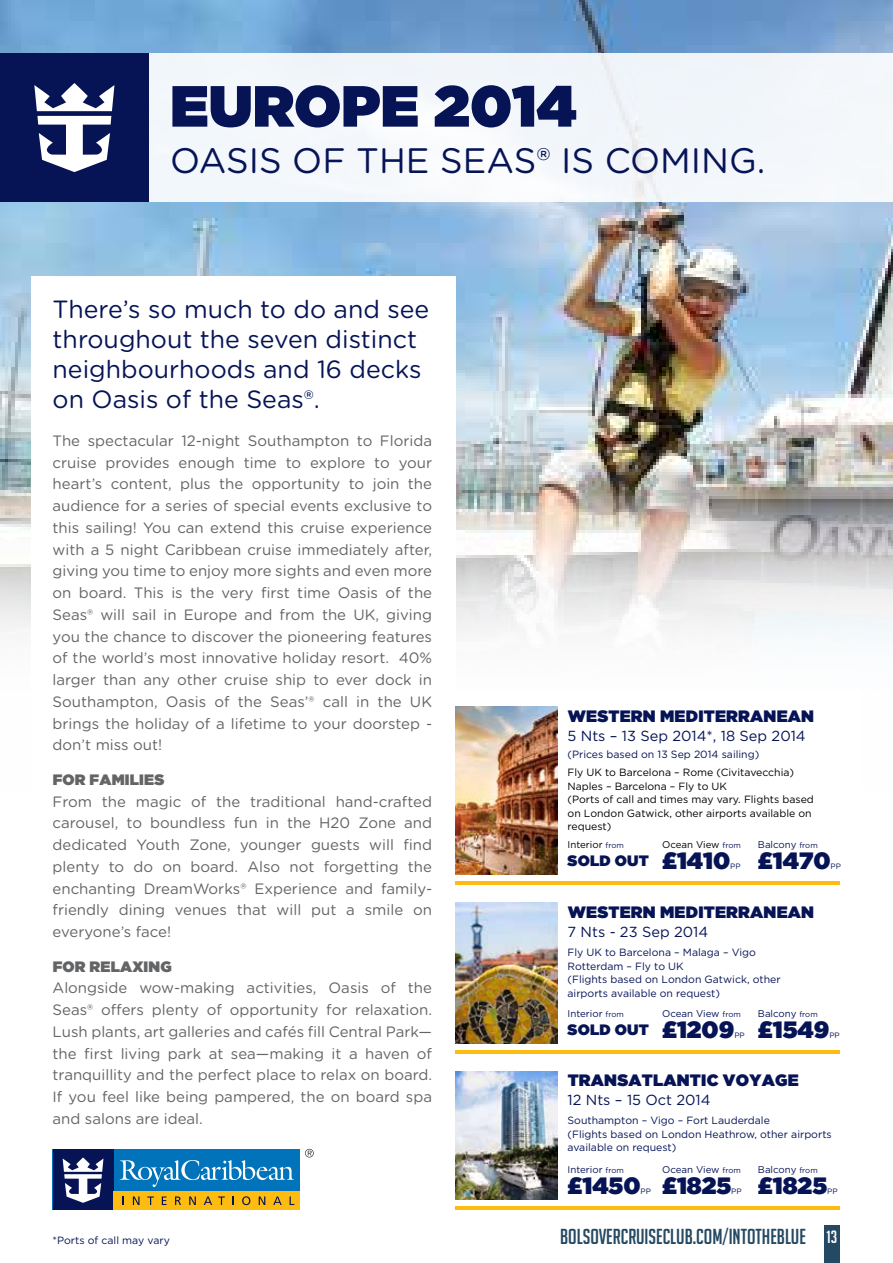
<style>
.page{position:relative;width:893px;height:1263px;background:#fff}
.page>*{position:absolute;margin:0;border:0;box-sizing:border-box;transform-origin:0 0}
.t1{font:57.9px "Gotham Ultra";color:#061456}
.t2{font:35.4px "Gotham Rounded";color:#061456}
.t3{font:24.9px/29.8px "Gotham Rounded";color:#061456}
.t4{font:23.55px "Gotham Ultra";color:#061456}
.t5{font:21.15px "Big Noodle Titling";color:#244962}
.t6{font:16.5px "Gotham Ultra";letter-spacing:.015em;color:#061456}
.t7{font:15px/21.8px "Gotham Rounded";color:#636466;text-align:justify}
.t8{font:15px "Gotham Ultra";letter-spacing:.015em;color:#636466}
.t9{font:15px "Gotham Ultra";letter-spacing:.015em;color:#061456}
.t10{font:14.55px "Gotham";color:#061456}
.t11{font:10.5px/13.5px "Gotham";color:#061456}
.t12{font:10.5px/13.5px "Gotham";color:#000}
.t13{font:9.75px "Gotham";color:#061456}
.t14{font:9.75px "Gotham";color:#000}
.t15{font:7.8px "Gotham";color:#061456}
.s1{font-size:7.8px}
.s2{font-size:7.8px;color:#061456}
.s3{font-size:17.4px;color:#fff}
</style>
<div class="page">
<div style="left:824px;top:1225px;width:16px;height:38px;background:#244962"></div>
<img style="left:0;top:0;width:893px;height:492px">
<svg style="left:0;top:492px;width:893px;height:143px"></svg>
<div style="left:136px;top:53px;width:757px;height:149px;background:#f3f7fb"></div>
<div style="left:0;top:53px;width:149px;height:149px;background:#061456"></div>
<svg style="left:34px;top:83px;width:80px;height:89px"></svg>
<div style="left:31px;top:276px;width:424px;height:934px;background:#fff"></div>
<div style="left:53px;top:1149px;width:247px;height:61px;background:#0073bb"></div>
<div style="left:53px;top:1149px;width:61px;height:61px;background:#061456"></div>
<div style="left:114px;top:1191px;width:186px;height:19px;background:#febc11"></div>
<svg style="left:133px;top:1196px;width:7px;height:9px"></svg>
<svg style="left:147px;top:1196px;width:7px;height:9px"></svg>
<svg style="left:162px;top:1196px;width:5px;height:9px"></svg>
<svg style="left:175px;top:1196px;width:6px;height:9px"></svg>
<svg style="left:189px;top:1196px;width:7px;height:9px"></svg>
<svg style="left:204px;top:1196px;width:8px;height:9px"></svg>
<svg style="left:218px;top:1196px;width:7px;height:9px"></svg>
<svg style="left:242px;top:1196px;width:8px;height:9px"></svg>
<svg style="left:259px;top:1196px;width:6px;height:9px"></svg>
<svg style="left:273px;top:1196px;width:9px;height:9px"></svg>
<svg style="left:290px;top:1196px;width:4px;height:9px"></svg>
<svg style="left:63px;top:1157px;width:40px;height:46px"></svg>
<svg style="left:120px;top:1160px;width:174px;height:27px"></svg>
<svg style="left:305px;top:1149px;width:9px;height:8px"></svg>
<svg style="left:455px;top:881px;width:385px;height:3px"></svg>
<img style="left:455px;top:706px;width:102px;height:168px">
<hr style="left:455px;top:1050px;width:385px;height:3px;background:#febc11">
<img style="left:455px;top:902px;width:102px;height:141px">
<hr style="left:455px;top:1206px;width:385px;height:4px;background:#febc11">
<img style="left:455px;top:1071px;width:102px;height:128px">
<h1 class="t1" style="left:170px;top:73px;width:408px">EUROPE 2014</h1>
<h2 class="t2" style="left:170px;top:136px;width:597px">OASIS OF THE SEAS® IS COMING.</h2>
<h3 class="t3" style="left:53px;top:293px;width:378px">There’s so much to do and see throughout the seven distinct neighbourhoods and 16 decks on Oasis of the Seas®.</h3>
<p class="t7" style="left:53px;top:429px;width:381px">The spectacular 12-night Southampton to Florida cruise provides enough time to explore to your heart’s content, plus the opportunity to join the audience for a series of special events exclusive to this sailing! You can extend this cruise experience with a 5 night Caribbean cruise immediately after, giving you time to enjoy more sights and even more on board. This is the very first time Oasis of the Seas® will sail in Europe and from the UK, giving you the chance to discover the pioneering features of the world’s most innovative holiday resort. 40% larger than any other cruise ship to ever dock in Southampton, Oasis of the Seas’® call in the UK brings the holiday of a lifetime to your doorstep - don’t miss out!</p>
<p class="t8" style="left:53px;top:771px;width:113px">FOR FAMILIES</p>
<p class="t7" style="left:53px;top:790px;width:381px">From the magic of the traditional hand-crafted carousel, to boundless fun in the H20 Zone and dedicated Youth Zone, younger guests will find plenty to do on board. Also not forgetting the enchanting DreamWorks® Experience and family&shy;friendly dining venues that will put a smile on everyone’s face!</p>
<p class="t8" style="left:53px;top:957px;width:121px">FOR RELAXING</p>
<p class="t7" style="left:53px;top:976px;width:381px">Alongside wow-making activities, Oasis of the Seas® offers plenty of opportunity for relaxation.<br>Lush plants, art galleries and cafés fill Central Park— the first living park at sea—making it a haven of tranquillity and the perfect place to relax on board.<br>If you feel like being pampered, the on board spa and salons are ideal.</p>
<p class="t11" style="left:53px;top:1233px;width:119px">*Ports of call may vary</p>
<p class="t6" style="left:568px;top:706px;width:248px">WESTERN MEDITERRANEAN</p>
<p class="t10" style="left:568px;top:726px;width:240px">5 Nts – 13 Sep 2014*, 18 Sep 2014</p>
<p class="t11" style="left:568px;top:747px;width:193px">(Prices based on 13 Sep 2014 sailing)</p>
<p class="t12" style="left:568px;top:765px;width:248px">Fly UK to Barcelona – Rome (Civitavecchia)<br>Naples – Barcelona – Fly to UK<br>(Ports of call and times may vary. Flights based on London Gatwick, other airports available on request)</p>
<p class="t9" style="left:568px;top:852px;width:83px">SOLD OUT</p>
<p class="t13" style="left:758px;top:838px;width:61px">Balcony <span class="s1">from</span></p>
<p class="t14" style="left:568px;top:838px;width:58px">Interior <span class="s2">from</span></p>
<p class="t14" style="left:662px;top:838px;width:80px">Ocean View <span class="s2">from</span></p>
<h3 class="t4" style="left:662px;top:847px;width:70px">£1410</h3>
<p class="t15" style="left:730px;top:861px;width:12px">PP</p>
<h3 class="t4" style="left:758px;top:847px;width:74px">£1470</h3>
<p class="t15" style="left:830px;top:861px;width:12px">PP</p>
<p class="t6" style="left:568px;top:902px;width:248px">WESTERN MEDITERRANEAN</p>
<p class="t10" style="left:568px;top:922px;width:142px">7 Nts - 23 Sep 2014</p>
<p class="t11" style="left:568px;top:945px;width:215px">Fly UK to Barcelona – Malaga – Vigo<br>Rotterdam – Fly to UK<br>(Flights based on London Gatwick, other airports available on request)</p>
<p class="t9" style="left:568px;top:1021px;width:83px">SOLD OUT</p>
<p class="t13" style="left:758px;top:1007px;width:61px">Balcony <span class="s1">from</span></p>
<p class="t13" style="left:568px;top:1007px;width:58px">Interior <span class="s1">from</span></p>
<p class="t13" style="left:662px;top:1007px;width:80px">Ocean View <span class="s1">from</span></p>
<h3 class="t4" style="left:662px;top:1016px;width:74px">£1209</h3>
<p class="t15" style="left:734px;top:1030px;width:12px">PP</p>
<h3 class="t4" style="left:758px;top:1016px;width:73px">£1549</h3>
<p class="t15" style="left:829px;top:1030px;width:12px">PP</p>
<p class="t6" style="left:568px;top:1071px;width:232px">TRANSATLANTIC VOYAGE</p>
<p class="t10" style="left:568px;top:1090px;width:145px">12 Nts – 15 Oct 2014</p>
<p class="t11" style="left:568px;top:1114px;width:266px">Southampton – Vigo – Fort Lauderdale<br>(Flights based on London Heathrow, other airports available on request)</p>
<h3 class="t4" style="left:568px;top:1172px;width:75px">£1450</h3>
<p class="t15" style="left:641px;top:1186px;width:12px">PP</p>
<p class="t13" style="left:758px;top:1164px;width:61px">Balcony <span class="s1">from</span></p>
<p class="t13" style="left:568px;top:1164px;width:58px">Interior <span class="s1">from</span></p>
<p class="t13" style="left:662px;top:1164px;width:80px">Ocean View <span class="s1">from</span></p>
<h3 class="t4" style="left:662px;top:1172px;width:71px">£1825</h3>
<p class="t15" style="left:731px;top:1186px;width:12px">PP</p>
<h3 class="t4" style="left:758px;top:1172px;width:71px">£1825</h3>
<p class="t15" style="left:827px;top:1186px;width:12px">PP</p>
<h3 class="t5" style="left:560px;top:1225px;width:279px">BOLSOVERCRUISECLUB.COM/INTOTHEBLUE <span class="s3">13</span></h3>
</div>
